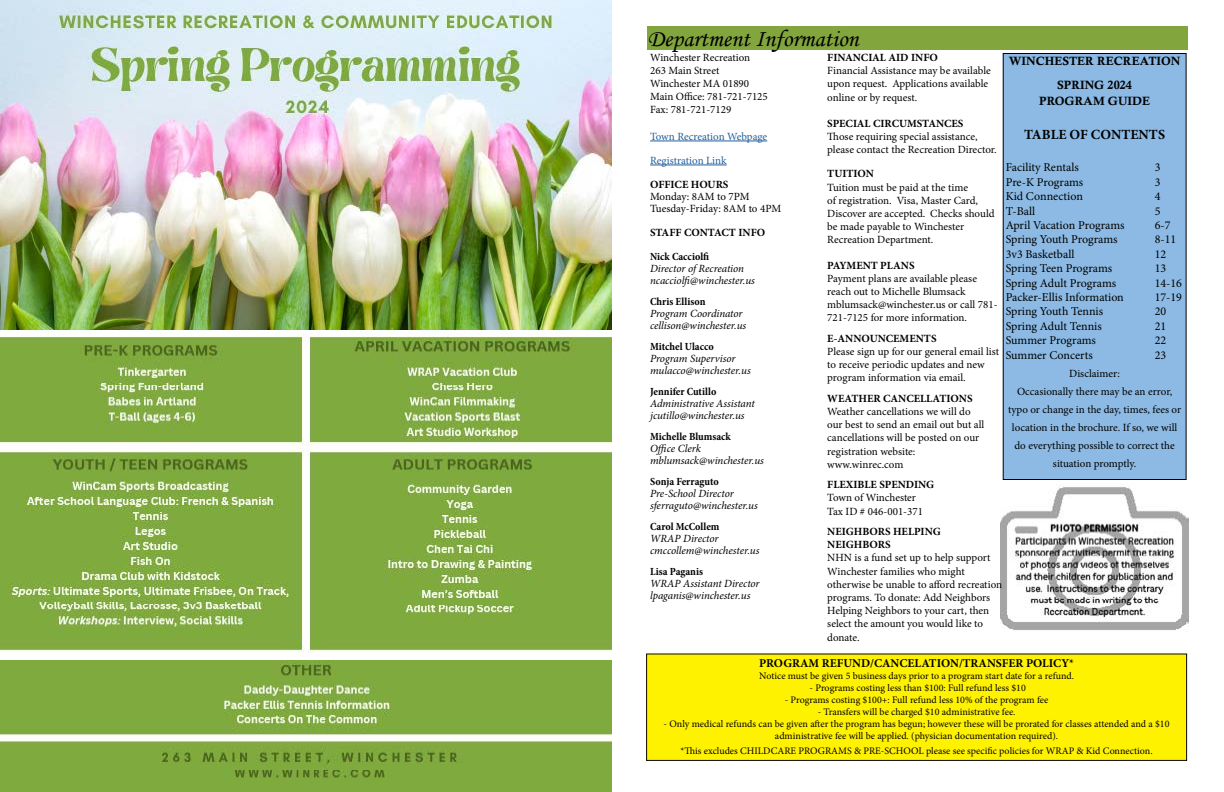
<style>
.page{position:relative;width:1224px;height:792px;background:#fff}
.page>*{position:absolute;margin:0;border:0;box-sizing:border-box;transform-origin:0 0}
.t1{font:24px "Monotype Corsiva";color:#000}
.t2{font:700 14px "Minion Pro";color:#000}
.t3{font:12px "Minion Pro";color:#000}
.t4{font:12px/24px "Calis MT Bol";color:#000;text-align:center}
.t5{font:700 12px "Minion Pro";color:#000}
.t6{font:11px/13.2px "Minion Pro";color:#000}
.t7{font:italic 11px/12px "Minion Pro";letter-spacing:-.01em;color:#000}
.t8{font:700 11px/13.2px "Minion Pro";color:#000}
.t9{font:700 condensed 11px "Minion Pro";color:#000}
.t10{font:11px/24px "Minion Pro";color:#215e9e}
.t11{font:10px/12px "Minion Pro";color:#000;text-align:center}
</style>
<div class="page">
<img style="left:1000px;top:486px;width:189px;height:145px">
<div style="left:1003px;top:54px;width:183px;height:426px;background:#8cbae4"></div>
<div style="left:1003px;top:53px;width:184px;height:427px;border:1px solid #000"></div>
<div style="left:647px;top:654px;width:540px;height:106px;background:#fff200"></div>
<div style="left:646px;top:654px;width:541px;height:107px;border:1px solid #0c0709"></div>
<div style="left:648px;top:26px;width:540px;height:24px;background:#82a53e"></div>
<hr style="left:650px;top:141px;width:117px;height:1px;background:#215e9e">
<hr style="left:650px;top:165px;width:77px;height:1px;background:#215e9e">
<img style="left:0;top:0;width:612px;height:792px">
<h1 class="t1" style="left:648px;top:25px;width:213px">Department Information</h1>
<p class="t6" style="left:650px;top:51px;width:119px">Winchester Recreation<br>263 Main Street<br>Winchester MA 01890<br>Main Office: 781-721-7125<br>Fax: 781-721-7129</p>
<p class="t10" style="left:650px;top:124px;width:119px">Town Recreation Webpage<br>Registration Link</p>
<p class="t8" style="left:650px;top:178px;width:80px">OFFICE HOURS</p>
<p class="t6" style="left:650px;top:190px;width:133px;line-height:12px">Monday: 8AM to 7PM<br>Tuesday-Friday: 8AM to 4PM</p>
<p class="t8" style="left:650px;top:226px;width:117px">STAFF CONTACT INFO</p>
<p class="t9" style="left:650px;top:249px;width:61px">Nick Cacciolfi</p>
<p class="t7" style="left:650px;top:262px;width:106px">Director of Recreation ncacciolfi@winchester.us</p>
<p class="t9" style="left:650px;top:294px;width:57px">Chris Ellison</p>
<p class="t7" style="left:650px;top:307px;width:98px">Program Coordinator cellison@winchester.us</p>
<p class="t9" style="left:650px;top:339px;width:65px">Mitchel Ulacco</p>
<p class="t7" style="left:650px;top:352px;width:102px">Program Supervisor mulacco@winchester.us</p>
<p class="t9" style="left:650px;top:384px;width:68px">Jennifer Cutillo</p>
<p class="t7" style="left:650px;top:397px;width:106px">Administrative Assistant jcutillo@winchester.us</p>
<p class="t9" style="left:650px;top:429px;width:82px">Michelle Blumsack</p>
<p class="t7" style="left:650px;top:442px;width:115px">Office Clerk mblumsack@winchester.us</p>
<p class="t9" style="left:650px;top:474px;width:70px">Sonja Ferraguto</p>
<p class="t7" style="left:650px;top:487px;width:109px">Pre-School Director sferraguto@winchester.us</p>
<p class="t9" style="left:650px;top:519px;width:71px">Carol McCollem</p>
<p class="t7" style="left:650px;top:532px;width:111px">WRAP Director cmccollem@winchester.us</p>
<p class="t9" style="left:650px;top:564px;width:55px">Lisa Paganis</p>
<p class="t7" style="left:650px;top:577px;width:111px">WRAP Assistant Director lpaganis@winchester.us</p>
<p class="t8" style="left:827px;top:51px;width:112px">FINANCIAL AID INFO</p>
<p class="t6" style="left:827px;top:64px;width:165px">Financial Assistance may be available upon request. Applications available online or by request.</p>
<p class="t8" style="left:827px;top:117px;width:138px">SPECIAL CIRCUMSTANCES</p>
<p class="t6" style="left:827px;top:130px;width:171px">Those requiring special assistance, please contact the Recreation Director.</p>
<p class="t8" style="left:827px;top:167px;width:48px">TUITION</p>
<p class="t6" style="left:827px;top:181px;width:169px">Tuition must be paid at the time<br>of registration. Visa, Master Card,<br>Discover are accepted. Checks should be made payable to Winchester<br>Recreation Department.</p>
<p class="t8" style="left:827px;top:258px;width:89px">PAYMENT PLANS</p>
<p class="t6" style="left:827px;top:272px;width:172px">Payment plans are available please reach out to Michelle Blumsack mblumsack@winchester.us or call 781- 721-7125 for more information.</p>
<p class="t8" style="left:827px;top:332px;width:111px">E-ANNOUNCEMENTS</p>
<p class="t6" style="left:827px;top:345px;width:173px">Please sign up for our general email list to receive periodic updates and new program information via email.</p>
<p class="t8" style="left:827px;top:392px;width:147px">WEATHER CANCELLATIONS</p>
<p class="t6" style="left:827px;top:405px;width:159px">Weather cancellations we will do our best to send an email out but all cancellations will be posted on our registration website: www.winrec.com</p>
<p class="t8" style="left:827px;top:478px;width:109px">FLEXIBLE SPENDING</p>
<p class="t6" style="left:827px;top:491px;width:97px">Town of Winchester<br>Tax ID # 046-001-371</p>
<p class="t8" style="left:827px;top:525px;width:115px">NEIGHBORS HELPING<br>NEIGHBORS</p>
<p class="t6" style="left:827px;top:551px;width:176px">NHN is a fund set up to help support<br>Winchester families who might otherwise be unable to afford recreation programs. To donate: Add Neighbors<br>Helping Neighbors to your cart, then select the amount you would like to donate.</p>
<p class="t4" style="left:1009px;top:48px;width:173px">WINCHESTER RECREATION<br>SPRING 2024</p>
<p class="t4" style="left:1039px;top:89px;width:112px">PROGRAM GUIDE</p>
<p class="t2" style="left:1024px;top:125px;width:142px">TABLE OF CONTENTS</p>
<p class="t3" style="left:1006px;top:159px;width:75px">Facility Rentals</p>
<p class="t3" style="left:1155px;top:159px;width:7px">3</p>
<p class="t3" style="left:1006px;top:174px;width:79px">Pre-K Programs</p>
<p class="t3" style="left:1155px;top:174px;width:7px">3</p>
<p class="t3" style="left:1006px;top:188px;width:79px">Kid Connection</p>
<p class="t3" style="left:1155px;top:188px;width:7px">4</p>
<p class="t3" style="left:1006px;top:203px;width:31px">T-Ball</p>
<p class="t3" style="left:1155px;top:203px;width:7px">5</p>
<p class="t3" style="left:1006px;top:217px;width:120px">April Vacation Programs</p>
<p class="t3" style="left:1155px;top:217px;width:17px">6-7</p>
<p class="t3" style="left:1006px;top:231px;width:113px">Spring Youth Programs</p>
<p class="t3" style="left:1155px;top:231px;width:23px">8-11</p>
<p class="t3" style="left:1006px;top:246px;width:70px">3v3 Basketball</p>
<p class="t3" style="left:1155px;top:246px;width:13px">12</p>
<p class="t3" style="left:1006px;top:260px;width:108px">Spring Teen Programs</p>
<p class="t3" style="left:1155px;top:260px;width:13px">13</p>
<p class="t3" style="left:1006px;top:275px;width:112px">Spring Adult Programs</p>
<p class="t3" style="left:1155px;top:275px;width:29px">14-16</p>
<p class="t3" style="left:1006px;top:289px;width:120px">Packer-Ellis Information</p>
<p class="t3" style="left:1155px;top:289px;width:29px">17-19</p>
<p class="t3" style="left:1006px;top:303px;width:99px">Spring Youth Tennis</p>
<p class="t3" style="left:1155px;top:303px;width:13px">20</p>
<p class="t3" style="left:1006px;top:318px;width:98px">Spring Adult Tennis</p>
<p class="t3" style="left:1155px;top:318px;width:13px">21</p>
<p class="t3" style="left:1006px;top:332px;width:92px">Summer Programs</p>
<p class="t3" style="left:1155px;top:332px;width:13px">22</p>
<p class="t3" style="left:1006px;top:347px;width:89px">Summer Concerts</p>
<p class="t3" style="left:1155px;top:347px;width:13px">23</p>
<p class="t6" style="left:1008px;top:364px;width:175px;line-height:18px;text-align:center">Disclaimer:<br>Occasionally there may be an error, typo or change in the day, times, fees or location in the brochure. If so, we will do everything possible to correct the situation promptly.</p>
<p class="t5" style="left:759px;top:655px;width:316px">PROGRAM REFUND/CANCELATION/TRANSFER POLICY*</p>
<p class="t11" style="left:759px;top:670px;width:316px">Notice must be given 5 business days prior to a program start date for a refund.</p>
<p class="t11" style="left:810px;top:682px;width:218px">- Programs costing less than $100: Full refund less $10</p>
<p class="t11" style="left:785px;top:694px;width:265px">- Programs costing $100+: Full refund less 10% of the program fee</p>
<p class="t11" style="left:818px;top:706px;width:199px">- Transfers will be charged $10 administrative fee.</p>
<p class="t11" style="left:664px;top:718px;width:507px">- Only medical refunds can be given after the program has begun; however these will be prorated for classes attended and a $10 administrative fee will be applied. (physician documentation required).</p>
<p class="t11" style="left:681px;top:744px;width:474px">*This excludes CHILDCARE PROGRAMS &amp; PRE-SCHOOL please see specific policies for WRAP &amp; Kid Connection.</p>
</div>
